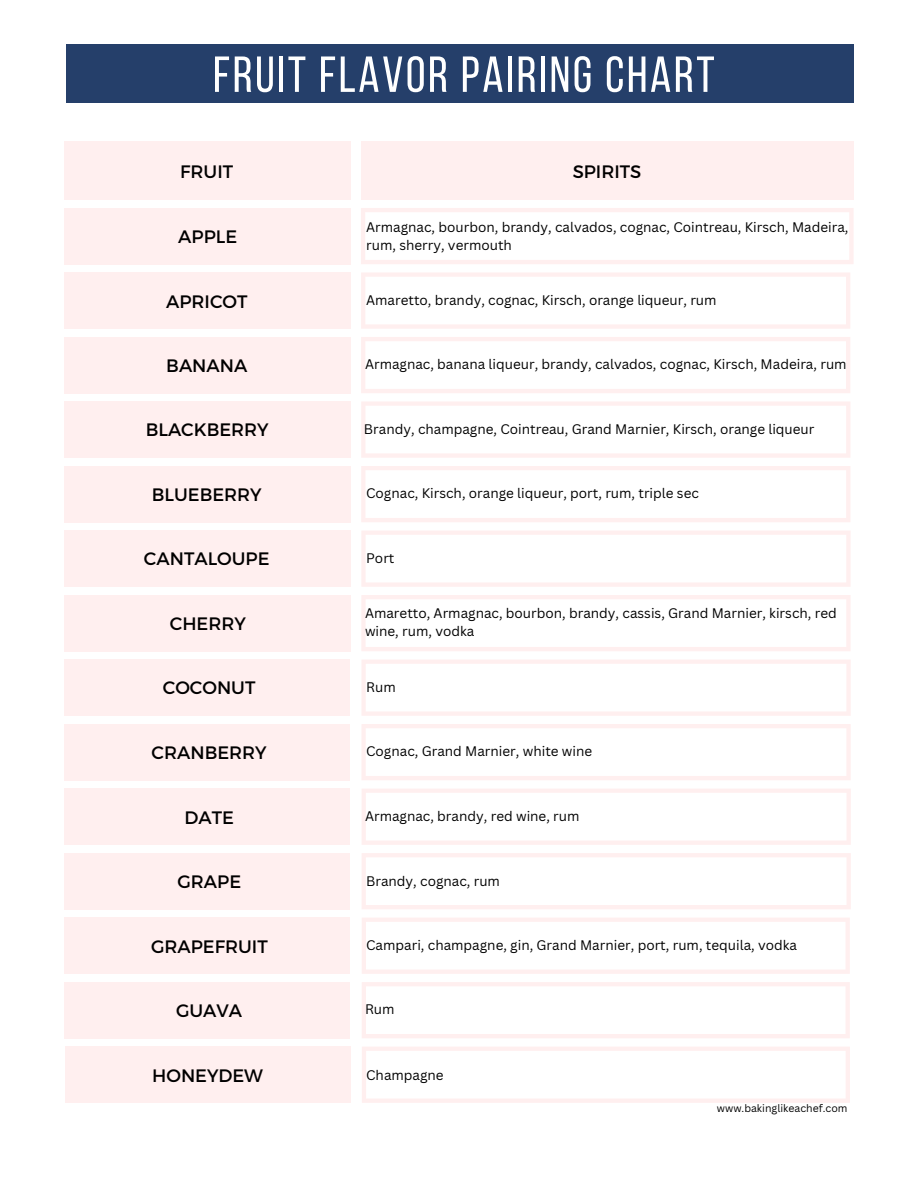
<style>
.page{position:relative;width:918px;height:1188px;background:#fff}
.page>*{position:absolute;margin:0;border:0;box-sizing:border-box;transform-origin:0 0}
.t1{font:50.55px "Bebas Neue";letter-spacing:.05em;color:#fff}
.t2{font:18px "Montserrat";color:#000}
.t3{font:13.5px/18px "Canva Sans";color:#000}
.t4{font:10.5px "Canva Sans";color:#000}
</style>
<div class="page">
<div style="left:64px;top:141px;width:287px;height:59px;background:#ffefef"></div>
<div style="left:361px;top:141px;width:493px;height:59px;background:#ffefef"></div>
<svg style="left:361px;top:208px;width:492px;height:56px"></svg>
<div style="left:64px;top:208px;width:287px;height:56px;background:#ffefef"></div>
<svg style="left:361px;top:273px;width:489px;height:56px"></svg>
<div style="left:64px;top:272px;width:287px;height:57px;background:#ffefef"></div>
<svg style="left:361px;top:337px;width:489px;height:56px"></svg>
<div style="left:64px;top:337px;width:287px;height:56px;background:#ffefef"></div>
<svg style="left:361px;top:402px;width:489px;height:56px"></svg>
<div style="left:64px;top:401px;width:287px;height:57px;background:#ffefef"></div>
<svg style="left:361px;top:466px;width:489px;height:56px"></svg>
<div style="left:64px;top:466px;width:287px;height:56px;background:#ffefef"></div>
<svg style="left:361px;top:531px;width:489px;height:56px"></svg>
<div style="left:64px;top:531px;width:287px;height:56px;background:#ffefef"></div>
<svg style="left:361px;top:595px;width:489px;height:56px"></svg>
<div style="left:64px;top:595px;width:287px;height:56px;background:#ffefef"></div>
<svg style="left:362px;top:660px;width:489px;height:56px"></svg>
<div style="left:64px;top:660px;width:286px;height:56px;background:#ffefef"></div>
<svg style="left:362px;top:724px;width:489px;height:56px"></svg>
<div style="left:64px;top:724px;width:286px;height:56px;background:#ffefef"></div>
<svg style="left:362px;top:789px;width:489px;height:56px"></svg>
<div style="left:64px;top:789px;width:286px;height:56px;background:#ffefef"></div>
<svg style="left:362px;top:853px;width:489px;height:56px"></svg>
<div style="left:64px;top:853px;width:286px;height:56px;background:#ffefef"></div>
<svg style="left:362px;top:918px;width:488px;height:56px"></svg>
<div style="left:65px;top:918px;width:285px;height:56px;background:#ffefef"></div>
<svg style="left:362px;top:982px;width:488px;height:56px"></svg>
<div style="left:65px;top:982px;width:285px;height:56px;background:#ffefef"></div>
<svg style="left:362px;top:1047px;width:488px;height:56px"></svg>
<div style="left:65px;top:1047px;width:285px;height:56px;background:#ffefef"></div>
<div style="left:66px;top:44px;width:788px;height:59px;background:#253f6a"></div>
<h1 class="t1" style="left:213px;top:47px;width:503px">FRUIT FLAVOR PAIRING CHART</h1>
<h2 class="t2" style="left:180px;top:161px;width:54px">FRUIT</h2>
<h2 class="t2" style="left:573px;top:161px;width:70px">SPIRITS</h2>
<h2 class="t2" style="left:178px;top:225px;width:60px">APPLE</h2>
<p class="t3" style="left:366px;top:218px;width:484px">Armagnac, bourbon, brandy, calvados, cognac, Cointreau, Kirsch, Madeira, rum, sherry, vermouth</p>
<h2 class="t2" style="left:166px;top:290px;width:83px">APRICOT</h2>
<p class="t3" style="left:366px;top:291px;width:352px">Amaretto, brandy, cognac, Kirsch, orange liqueur, rum</p>
<h2 class="t2" style="left:166px;top:354px;width:83px">BANANA</h2>
<p class="t3" style="left:365px;top:355px;width:483px">Armagnac, banana liqueur, brandy, calvados, cognac, Kirsch, Madeira, rum</p>
<h2 class="t2" style="left:146px;top:419px;width:125px">BLACKBERRY</h2>
<p class="t3" style="left:364px;top:420px;width:452px">Brandy, champagne, Cointreau, Grand Marnier, Kirsch, orange liqueur</p>
<h2 class="t2" style="left:152px;top:484px;width:111px">BLUEBERRY</h2>
<p class="t3" style="left:366px;top:484px;width:334px">Cognac, Kirsch, orange liqueur, port, rum, triple sec</p>
<h2 class="t2" style="left:144px;top:548px;width:127px">CANTALOUPE</h2>
<p class="t3" style="left:366px;top:549px;width:30px">Port</p>
<h2 class="t2" style="left:170px;top:613px;width:78px">CHERRY</h2>
<p class="t3" style="left:365px;top:604px;width:473px">Amaretto, Armagnac, bourbon, brandy, cassis, Grand Marnier, kirsch, red wine, rum, vodka</p>
<h2 class="t2" style="left:163px;top:677px;width:94px">COCONUT</h2>
<p class="t3" style="left:366px;top:678px;width:31px">Rum</p>
<h2 class="t2" style="left:152px;top:742px;width:117px">CRANBERRY</h2>
<p class="t3" style="left:366px;top:742px;width:228px">Cognac, Grand Marnier, white wine</p>
<h2 class="t2" style="left:184px;top:806px;width:51px">DATE</h2>
<p class="t3" style="left:365px;top:807px;width:216px">Armagnac, brandy, red wine, rum</p>
<h2 class="t2" style="left:177px;top:871px;width:65px">GRAPE</h2>
<p class="t3" style="left:366px;top:872px;width:135px">Brandy, cognac, rum</p>
<h2 class="t2" style="left:151px;top:935px;width:118px">GRAPEFRUIT</h2>
<p class="t3" style="left:366px;top:936px;width:432px">Campari, champagne, gin, Grand Marnier, port, rum, tequila, vodka</p>
<h2 class="t2" style="left:176px;top:1000px;width:68px">GUAVA</h2>
<p class="t3" style="left:365px;top:1000px;width:31px">Rum</p>
<h2 class="t2" style="left:152px;top:1064px;width:112px">HONEYDEW</h2>
<p class="t3" style="left:366px;top:1066px;width:79px">Champagne</p>
<p class="t4" style="left:717px;top:1102px;width:132px">www.bakinglikeachef.com</p>
</div>
